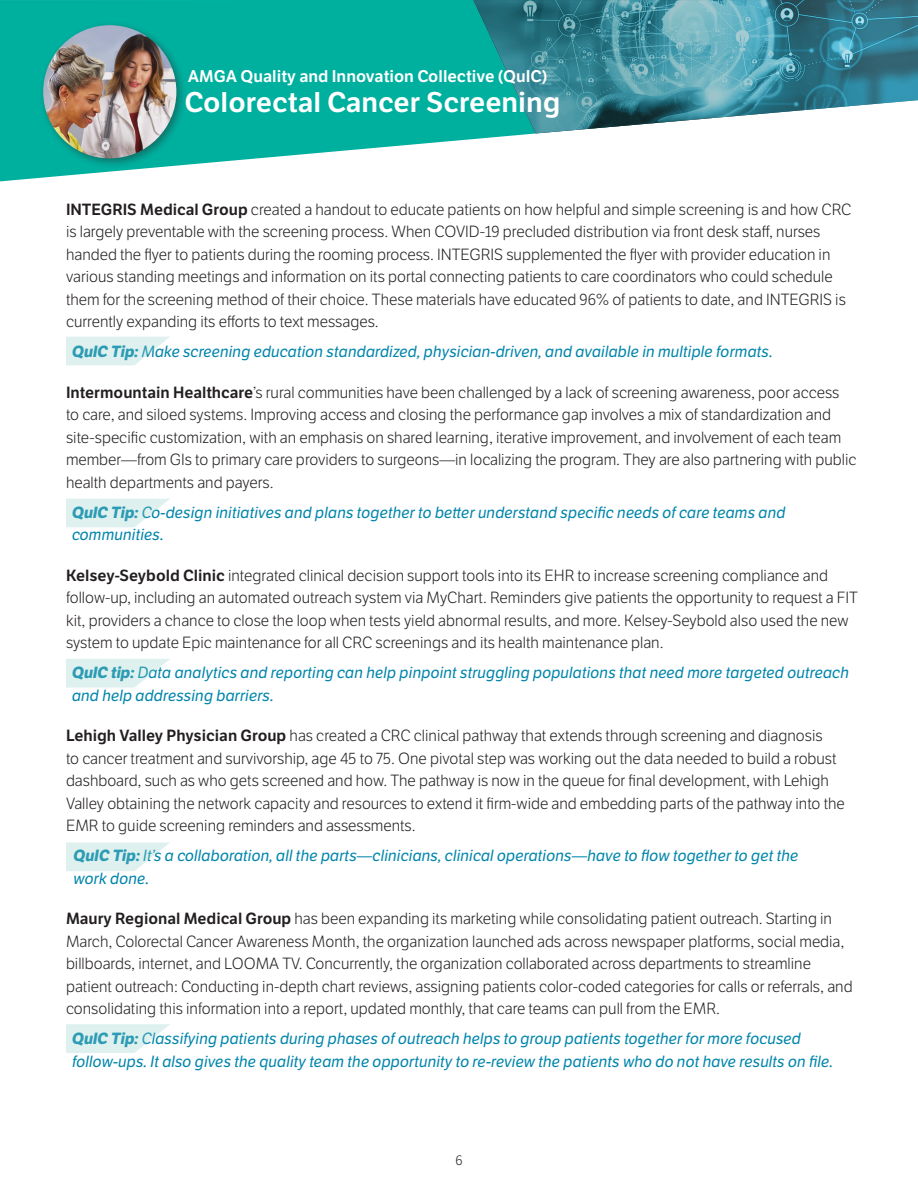
<style>
.page{position:relative;width:918px;height:1188px;background:#fff}
.page>*{position:absolute;margin:0;border:0;box-sizing:border-box;transform-origin:0 0}
.t1{font:600 27.75px "LFT Etica";color:#fff}
.t2{font:600 16.5px "LFT Etica";color:#fff}
.t3{font:300 15.75px/22.5px "LFT Etica";color:#231f20}
.t4{font:italic 15.75px/22.5px "LFT Etica";color:#0085ab}
.t5{font:300 13.5px "LFT Etica";color:#231f20}
.s1{font-weight:600}
.s2{font-weight:700}
</style>
<div class="page">
<svg style="left:0;top:0;width:536px;height:181px;fill:#00b09f"></svg>
<div style="left:38px;top:20px;width:150px;height:150px;background:#231f20;opacity:.44"></div>
<img style="left:43px;top:25px;width:133px;height:133px;border-radius:67px">
<svg style="left:473px;top:0;width:445px;height:133px;background:#4f97a3"></svg>
<svg style="left:66px;top:337px;width:104px;height:28px"></svg>
<svg style="left:66px;top:499px;width:104px;height:28px"></svg>
<svg style="left:66px;top:659px;width:104px;height:29px"></svg>
<svg style="left:66px;top:842px;width:104px;height:29px"></svg>
<svg style="left:66px;top:1024px;width:104px;height:29px"></svg>
<p class="t2" style="left:188px;top:66px;width:361px">AMGA Quality and Innovation Collective (QuIC)</p>
<h1 class="t1" style="left:184px;top:85px;width:377px">Colorectal Cancer Screening</h1>
<p class="t3" style="left:66px;top:198px;width:787px"><span class="s1">INTEGRIS Medical Group</span> created a handout to educate patients on how helpful and simple screening is and how CRC is largely preventable with the screening process. When COVID-19 precluded distribution via front desk staff, nurses handed the flyer to patients during the rooming process. INTEGRIS supplemented the flyer with provider education in various standing meetings and information on its portal connecting patients to care coordinators who could schedule them for the screening method of their choice. These materials have educated 96% of patients to date, and INTEGRIS is currently expanding its efforts to text messages.</p>
<p class="t4" style="left:72px;top:341px;width:702px"><span class="s2">QuIC Tip:</span> Make screening education standardized, physician-driven, and available in multiple formats.</p>
<p class="t3" style="left:66px;top:381px;width:792px"><span class="s1">Intermountain Healthcare</span>’s rural communities have been challenged by a lack of screening awareness, poor access<br>to care, and siloed systems. Improving access and closing the performance gap involves a mix of standardization and site-specific customization, with an emphasis on shared learning, iterative improvement, and involvement of each team member—from GIs to primary care providers to surgeons—in localizing the program. They are also partnering with public health departments and payers.</p>
<p class="t4" style="left:72px;top:501px;width:715px"><span class="s2">QuIC Tip:</span> Co-design initiatives and plans together to better understand specific needs of care teams and communities.</p>
<p class="t3" style="left:66px;top:564px;width:793px"><span class="s1">Kelsey-Seybold Clinic</span> integrated clinical decision support tools into its EHR to increase screening compliance and follow-up, including an automated outreach system via MyChart. Reminders give patients the opportunity to request a FIT kit, providers a chance to close the loop when tests yield abnormal results, and more. Kelsey-Seybold also used the new system to update Epic maintenance for all CRC screenings and its health maintenance plan.</p>
<p class="t4" style="left:72px;top:662px;width:779px"><span class="s2">QuIC tip:</span> Data analytics and reporting can help pinpoint struggling populations that need more targeted outreach and help addressing barriers.</p>
<p class="t3" style="left:66px;top:725px;width:780px"><span class="s1">Lehigh Valley Physician Group</span> has created a CRC clinical pathway that extends through screening and diagnosis<br>to cancer treatment and survivorship, age 45 to 75. One pivotal step was working out the data needed to build a robust dashboard, such as who gets screened and how. The pathway is now in the queue for final development, with Lehigh Valley obtaining the network capacity and resources to extend it firm-wide and embedding parts of the pathway into the EMR to guide screening reminders and assessments.</p>
<p class="t4" style="left:74px;top:845px;width:727px"><span class="s2">QuIC Tip:</span> It’s a collaboration, all the parts—clinicians, clinical operations—have to flow together to get the work done.</p>
<p class="t3" style="left:66px;top:908px;width:788px"><span class="s1">Maury Regional Medical Group</span> has been expanding its marketing while consolidating patient outreach. Starting in March, Colorectal Cancer Awareness Month, the organization launched ads across newspaper platforms, social media, billboards, internet, and LOOMA TV. Concurrently, the organization collaborated across departments to streamline patient outreach: Conducting in-depth chart reviews, assigning patients color-coded categories for calls or referrals, and consolidating this information into a report, updated monthly, that care teams can pull from the EMR.</p>
<p class="t4" style="left:72px;top:1028px;width:763px"><span class="s2">QuIC Tip:</span> Classifying patients during phases of outreach helps to group patients together for more focused follow-ups. It also gives the quality team the opportunity to re-review the patients who do not have results on file.</p>
<p class="t5" style="left:455px;top:1153px;width:9px">6</p>
</div>
